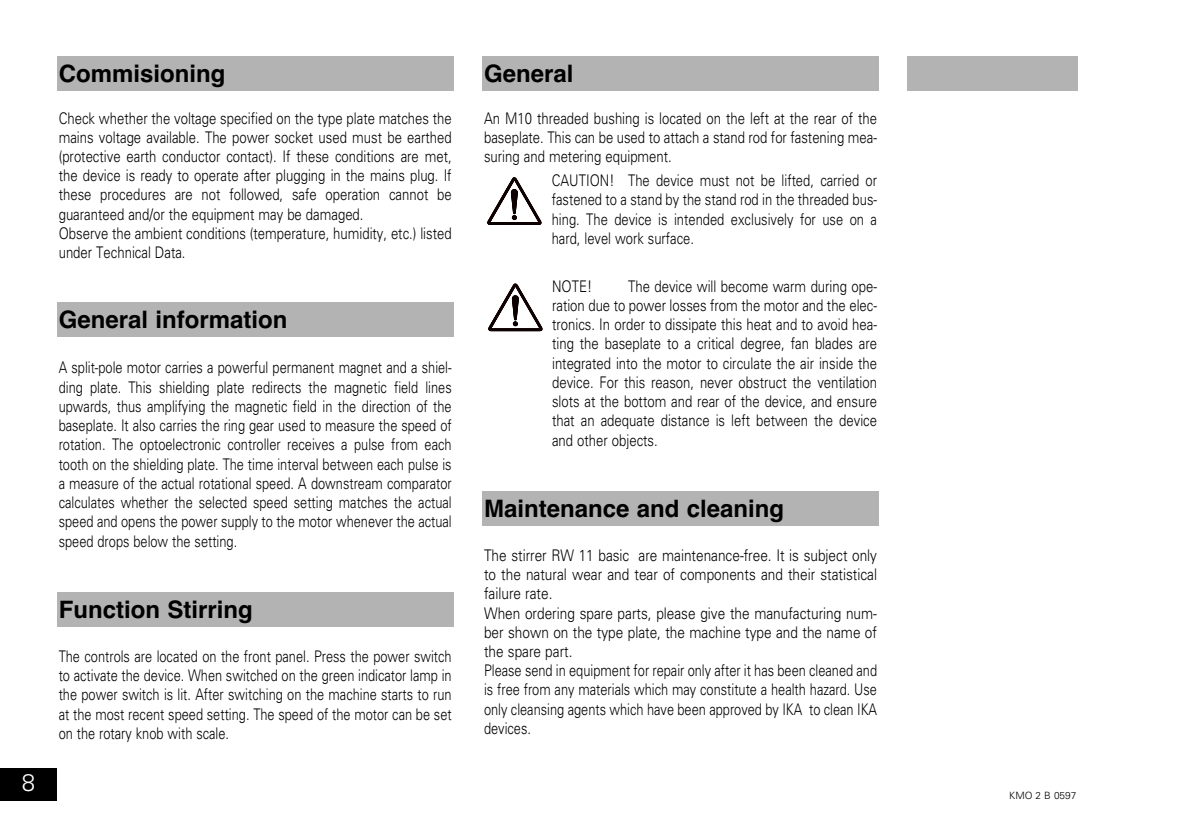
<style>
.page{position:relative;width:1191px;height:825px;background:#fff}
.page>*{position:absolute;margin:0;border:0;box-sizing:border-box;transform-origin:0 0}
.t1{font:700 24px "Helvetica";color:#000}
.t2{font:300 24px "Univers CE";color:#fff}
.t3{font:300 16px/19.2px "Univers CE";color:#000;text-align:justify;scale:.82 1}
.t4{font:300 16px/19.2px "Univers CE";color:#000;text-align:justify;scale:.8 1}
.t5{font:300 16px/19.2px "Univers CE";color:#000;scale:.85 1}
.t6{font:300 10px "Univers CE";color:#000}
</style>
<div class="page">
<div style="left:0;top:767px;width:57px;height:33px;background:#000"></div>
<div style="left:907px;top:57px;width:170px;height:34px;background:#b3b3b3"></div>
<div style="left:482px;top:57px;width:397px;height:34px;background:#b3b3b3"></div>
<div style="left:57px;top:303px;width:397px;height:34px;background:#b3b3b3"></div>
<div style="left:57px;top:592px;width:397px;height:34px;background:#b3b3b3"></div>
<div style="left:57px;top:57px;width:397px;height:34px;background:#b3b3b3"></div>
<svg style="left:487px;top:177px;width:55px;height:48px"></svg>
<svg style="left:488px;top:283px;width:55px;height:48px"></svg>
<div style="left:482px;top:491px;width:397px;height:34px;background:#b3b3b3"></div>
<h1 class="t2" style="left:22px;top:773px;width:15px">8</h1>
<h1 class="t1" style="left:59px;top:60px;width:168px">Commisioning</h1>
<p class="t3" style="left:59px;top:110px;width:481px;text-align:left">Check whether the voltage specified on the type plate matches the mains voltage available. The power socket used must be earthed (protective earth conductor contact). If these conditions are met, the device is ready to operate after plugging in the mains plug. If these procedures are not followed, safe operation cannot be guaranteed and/or the equipment may be damaged.<br>Observe the ambient conditions (temperature, humidity, etc.) listed under Technical Data.</p>
<h1 class="t1" style="left:59px;top:306px;width:230px">General information</h1>
<p class="t4" style="left:59px;top:359px;width:493px">A split-pole motor carries a powerful permanent magnet and a shiel&shy;ding plate. This shielding plate redirects the magnetic field lines upwards, thus amplifying the magnetic field in the direction of the baseplate. It also carries the ring gear used to measure the speed of rotation. The optoelectronic controller receives a pulse from each tooth on the shielding plate. The time interval between each pulse is a measure of the actual rotational speed. A downstream comparator calculates whether the selected speed setting matches the actual speed and opens the power supply to the motor whenever the actual speed drops below the setting.</p>
<h1 class="t1" style="left:59px;top:594px;width:195px">Function Stirring</h1>
<p class="t4" style="left:59px;top:647px;width:493px">The controls are located on the front panel. Press the power switch to activate the device. When switched on the green indicator lamp in the power switch is lit. After switching on the machine starts to run at the most recent speed setting. The speed of the motor can be set on the rotary knob with scale.</p>
<h1 class="t1" style="left:484px;top:60px;width:91px">General</h1>
<p class="t3" style="left:484px;top:110px;width:481px">An M10 threaded bushing is located on the left at the rear of the baseplate. This can be used to attach a stand rod for fastening mea&shy;suring and metering equipment.</p>
<p class="t3" style="left:552px;top:172px;width:398px">CAUTION! The device must not be lifted, carried or fastened to a stand by the stand rod in the threaded bus&shy;hing. The device is intended exclusively for use on a hard, level work surface.</p>
<p class="t3" style="left:552px;top:278px;width:50px">NOTE!</p>
<p class="t3" style="left:552px;top:278px;width:398px;text-indent:76px">The device will become warm during ope&shy;ration due to power losses from the motor and the elec&shy;tronics. In order to dissipate this heat and to avoid hea&shy;ting the baseplate to a critical degree, fan blades are integrated into the motor to circulate the air inside the device. For this reason, never obstruct the ventilation slots at the bottom and rear of the device, and ensure that an adequate distance is left between the device and other objects.</p>
<h1 class="t1" style="left:484px;top:494px;width:302px">Maintenance and cleaning</h1>
<p class="t5" style="left:484px;top:546px;width:464px">The stirrer RW 11 basic are maintenance-free. It is subject only to the natural wear and tear of components and their statistical failure rate.<br>When ordering spare parts, please give the manufacturing num&shy;ber shown on the type plate, the machine type and the name of the spare part.<br>Please send in equipment for repair only after it has been cleaned and is free from any materials which may constitute a health hazard. Use only cleansing agents which have been approved by IKA to clean IKA devices.</p>
<p class="t6" style="left:1009px;top:791px;width:68px">KMO 2 B 0597</p>
</div>
